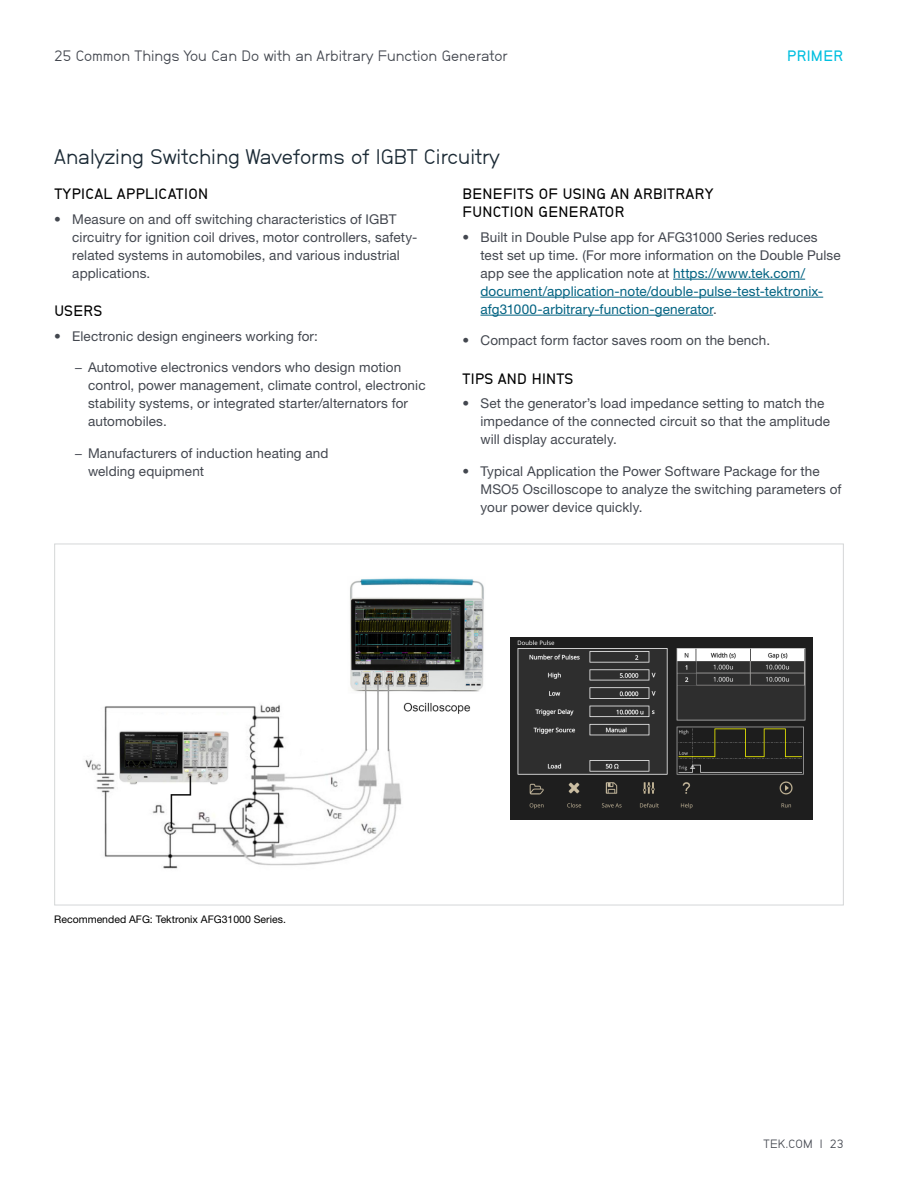
<style>
.page{position:relative;width:918px;height:1188px;background:#fff}
.page>*{position:absolute;margin:0;border:0;box-sizing:border-box;transform-origin:0 0}
.t1{font:21px "Neubau Grotesk Nor";color:#1b2a35}
.t2{font:15px/18px "Neubau Grotesk Hal";letter-spacing:.02em;color:#000}
.t3{font:15px "Neubau Grotesk Nor";color:#43474f}
.t4{font:15px "Neubau Grotesk Hal";letter-spacing:.02em;color:#00bfdf}
.t5{font:13.5px/18px "Helvetica Neue LT Std";letter-spacing:.01em;color:#43474f}
.t6{font:12px "Neubau Grotesk Nor";letter-spacing:.015em;color:#43474f}
.t7{font:10.5px "Helvetica Neue LT Std";color:#000}
.s1{color:#006281}
</style>
<div class="page">
<hr style="left:673px;top:279px;width:132px;height:1px;background:#006281">
<hr style="left:481px;top:297px;width:342px;height:1px;background:#006281">
<hr style="left:481px;top:315px;width:232px;height:1px;background:#006281">
<img style="left:85px;top:578px;width:399px;height:291px">
<img style="left:510px;top:638px;width:303px;height:181px">
<p class="t3" style="left:54px;top:47px;width:455px">25 Common Things You Can Do with an Arbitrary Function Generator</p>
<p class="t4" style="left:787px;top:46px;width:58px">PRIMER</p>
<h1 class="t1" style="left:54px;top:144px;width:447px">Analyzing Switching Waveforms of IGBT Circuitry</h1>
<p class="t2" style="left:54px;top:184px;width:155px">TYPICAL APPLICATION</p>
<p class="t5" style="left:72px;top:210px;width:347px;text-indent:-18px">• Measure on and off switching characteristics of IGBT circuitry for ignition coil drives, motor controllers, safety&shy;related systems in automobiles, and various industrial applications.</p>
<p class="t2" style="left:54px;top:301px;width:50px">USERS</p>
<p class="t5" style="left:54px;top:327px;width:265px">• Electronic design engineers working for:</p>
<p class="t5" style="left:88px;top:358px;width:339px;text-indent:-14px">− Automotive electronics vendors who design motion control, power management, climate control, electronic stability systems, or integrated starter/alternators for automobiles.</p>
<p class="t5" style="left:88px;top:444px;width:242px;text-indent:-14px">− Manufacturers of induction heating and welding equipment</p>
<p class="t2" style="left:463px;top:184px;width:252px">BENEFITS OF USING AN ARBITRARY<br>FUNCTION GENERATOR</p>
<p class="t5" style="left:481px;top:228px;width:362px;text-indent:-18px">• Built in Double Pulse app for AFG31000 Series reduces test set up time. (For more information on the Double Pulse app see the application note at <span class="s1">https://www.tek.com/ document/application-note/double-pulse-test-tektronix&shy;afg31000-arbitrary-function-generator</span>.</p>
<p class="t5" style="left:463px;top:331px;width:309px">• Compact form factor saves room on the bench.</p>
<p class="t2" style="left:463px;top:369px;width:112px">TIPS AND HINTS</p>
<p class="t5" style="left:481px;top:394px;width:351px;text-indent:-18px">• Set the generator’s load impedance setting to match the impedance of the connected circuit so that the amplitude will display accurately.</p>
<p class="t5" style="left:481px;top:462px;width:362px;text-indent:-18px">• Typical Application the Power Software Package for the<br>MSO5 Oscilloscope to analyze the switching parameters of your power device quickly.</p>
<p class="t7" style="left:54px;top:913px;width:233px">Recommended AFG: Tektronix AFG31000 Series.</p>
<p class="t6" style="left:763px;top:1137px;width:82px">TEK.COM | 23</p>
</div>
